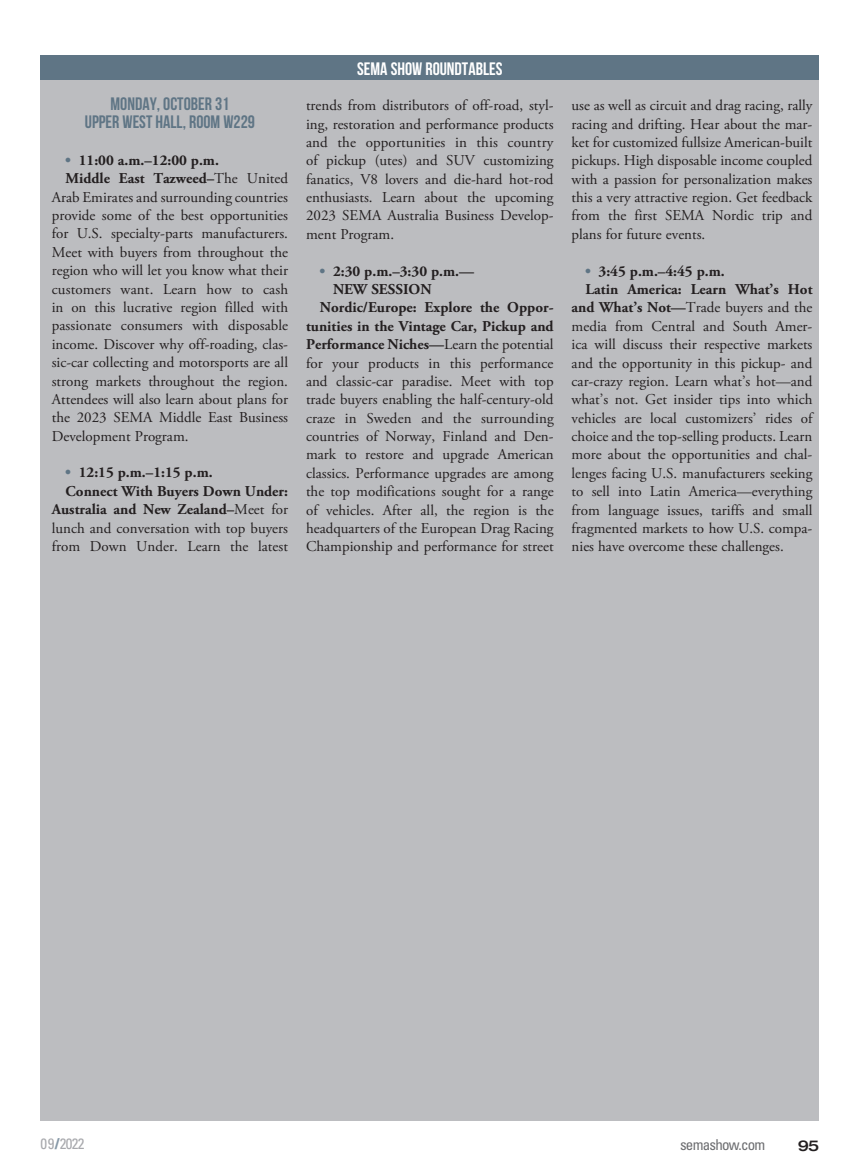
<style>
.page{position:relative;width:864px;height:1175px;background:#fff}
.page>*{position:absolute;margin:0;border:0;box-sizing:border-box;transform-origin:0 0}
.Subhead{font:18px "Bebas Neue";color:#5f7585}
.Subhead-2{font:18px "Bebas Neue";color:#fff}
.Body_Text{font:15px/18.5px "Adobe Garamond Pro";color:#231f20;text-align:justify}
.t1{font:700 15px/18.3px "Adobe Garamond Pro";color:#231f20}
.t2{font:condensed 15px "Univers LT Std";letter-spacing:-.05em;color:#6c6d70}
.t3{font:condensed 15px "Univers LT Std";letter-spacing:-.05em;color:#a8a9ad}
.t4{font:500 expanded 15px "Helvetica Neue LT Std";color:#231f20}
.s1{color:#5f7585}
.s2{font-weight:700}
.s3{font-weight:900;font-stretch:normal;color:#8698a7}
</style>
<div class="page">
<div style="left:40px;top:62px;width:779px;height:1058px;background:#bcbdc0"></div>
<div style="left:40px;top:56px;width:779px;height:24px;background:#5f7585"></div>
<p class="Subhead" style="left:110px;top:94px;width:120px">MONDAY, OCTOBER 31</p>
<p class="Subhead" style="left:85px;top:112px;width:172px">UPPER WEST HALL, ROOM W229</p>
<p class="t1" style="left:65px;top:151px;width:155px"><span class="s1">•</span> 11:00 a.m.–12:00 p.m.</p>
<p class="Body_Text" style="left:52px;top:170px;width:238px;text-indent:14px"><span class="s2">Middle East Tazweed–</span>The United Arab Emirates and surrounding countries provide some of the best opportunities for U.S. specialty-parts manufacturers.<br>Meet with buyers from throughout the region who will let you know what their customers want. Learn how to cash in on this lucrative region filled with passionate consumers with disposable income. Discover why off-roading, clas&shy;sic-car collecting and motorsports are all strong markets throughout the region.<br>Attendees will also learn about plans for the 2023 SEMA Middle East Business Development Program.</p>
<p class="t1" style="left:65px;top:464px;width:149px"><span class="s1">•</span> 12:15 p.m.–1:15 p.m.</p>
<p class="Body_Text" style="left:52px;top:482px;width:238px;text-indent:14px"><span class="s2">Connect With Buyers Down Under:<br>Australia and New Zealand–</span>Meet for lunch and conversation with top buyers from Down Under. Learn the latest</p>
<p class="Subhead-2" style="left:357px;top:59px;width:147px">SEMA SHOW ROUNDTABLES</p>
<p class="Body_Text" style="left:306px;top:97px;width:249px">trends from distributors of off-road, styl&shy;ing, restoration and performance products and the opportunities in this country of pickup (utes) and SUV customizing fanatics, V8 lovers and die-hard hot-rod enthusiasts. Learn about the upcoming 2023 SEMA Australia Business Develop&shy;ment Program.</p>
<p class="t1" style="left:333px;top:262px;width:143px;text-indent:-14px"><span class="s1">•</span> 2:30 p.m.–3:30 p.m.—<br>NEW SESSION</p>
<p class="Body_Text" style="left:306px;top:299px;width:249px;text-indent:14px"><span class="s2">Nordic/Europe: Explore the Oppor&shy;tunities in the Vintage Car, Pickup and Performance Niches—</span>Learn the potential for your products in this performance and classic-car paradise. Meet with top trade buyers enabling the half-century-old craze in Sweden and the surrounding countries of Norway, Finland and Den&shy;mark to restore and upgrade American classics. Performance upgrades are among the top modifications sought for a range of vehicles. After all, the region is the headquarters of the European Drag Racing Championship and performance for street</p>
<p class="Body_Text" style="left:572px;top:97px;width:242px">use as well as circuit and drag racing, rally racing and drifting. Hear about the mar&shy;ket for customized fullsize American-built pickups. High disposable income coupled with a passion for personalization makes this a very attractive region. Get feedback from the first SEMA Nordic trip and plans for future events.</p>
<p class="t1" style="left:585px;top:262px;width:141px"><span class="s1">•</span> 3:45 p.m.–4:45 p.m.</p>
<p class="Body_Text" style="left:572px;top:280px;width:242px;text-indent:14px"><span class="s2">Latin America: Learn What’s Hot and What’s Not—</span>Trade buyers and the media from Central and South Amer&shy;ica will discuss their respective markets and the opportunity in this pickup- and car-crazy region. Learn what’s hot—and what’s not. Get insider tips into which vehicles are local customizers’ rides of choice and the top-selling products. Learn more about the opportunities and chal&shy;lenges facing U.S. manufacturers seeking to sell into Latin America—everything from language issues, tariffs and small fragmented markets to how U.S. compa&shy;nies have overcome these challenges.</p>
<p class="t3" style="left:40px;top:1134px;width:45px">09<span class="s3">/</span>2022</p>
<p class="t2" style="left:680px;top:1135px;width:87px">semashow.com</p>
<p class="t4" style="left:798px;top:1135px;width:23px">95</p>
</div>
